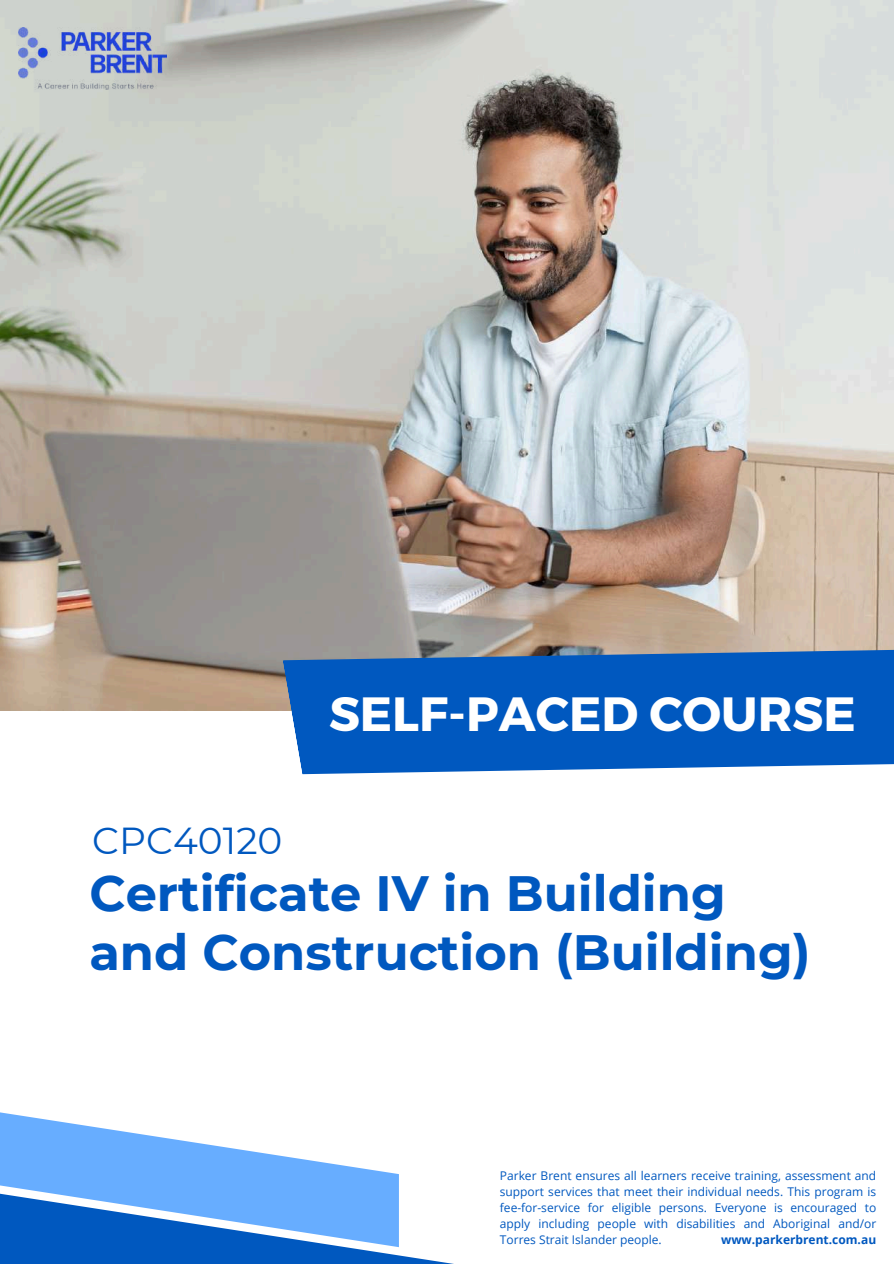
<style>
.page{position:relative;width:894px;height:1264px;background:#fff}
.page>*{position:absolute;margin:0;border:0;box-sizing:border-box;transform-origin:0 0}
.t1{font:700 49.5px/58.5px "Montserrat";color:#0058bf}
.t2{font:700 48px "Montserrat";color:#fff}
.t3{font:37.5px "Montserrat";color:#0058bf}
.t4{font:12px/16px "Open Sans";color:#0058bf;text-align:justify}
.t5{font:700 12px "Open Sans";color:#0058bf}
</style>
<div class="page">
<svg style="left:0;top:1247px;width:447px;height:16px;background:#1d6bc6"></svg>
<img style="left:0;top:0;width:893px;height:710px">
<svg style="left:282px;top:647px;width:611px;height:127px;background:#1764be"></svg>
<svg style="left:0;top:1112px;width:399px;height:135px;fill:#67adff"></svg>
<img style="left:19px;top:28px;width:147px;height:62px">
<h3 class="t3" style="left:92px;top:818px;width:192px">CPC40120</h3>
<h2 class="t2" style="left:329px;top:682px;width:528px">SELF-PACED COURSE</h2>
<h1 class="t1" style="left:89px;top:864px;width:722px">Certificate IV in Building and Construction (Building)</h1>
<p class="t4" style="left:499px;top:1167px;width:378px">Parker Brent ensures all learners receive training, assessment and support services that meet their individual needs. This program is fee-for-service for eligible persons. Everyone is encouraged to apply including people with disabilities and Aboriginal and/or Torres Strait Islander people.</p>
<p class="t5" style="left:720px;top:1231px;width:156px">www.parkerbrent.com.au</p>
</div>
